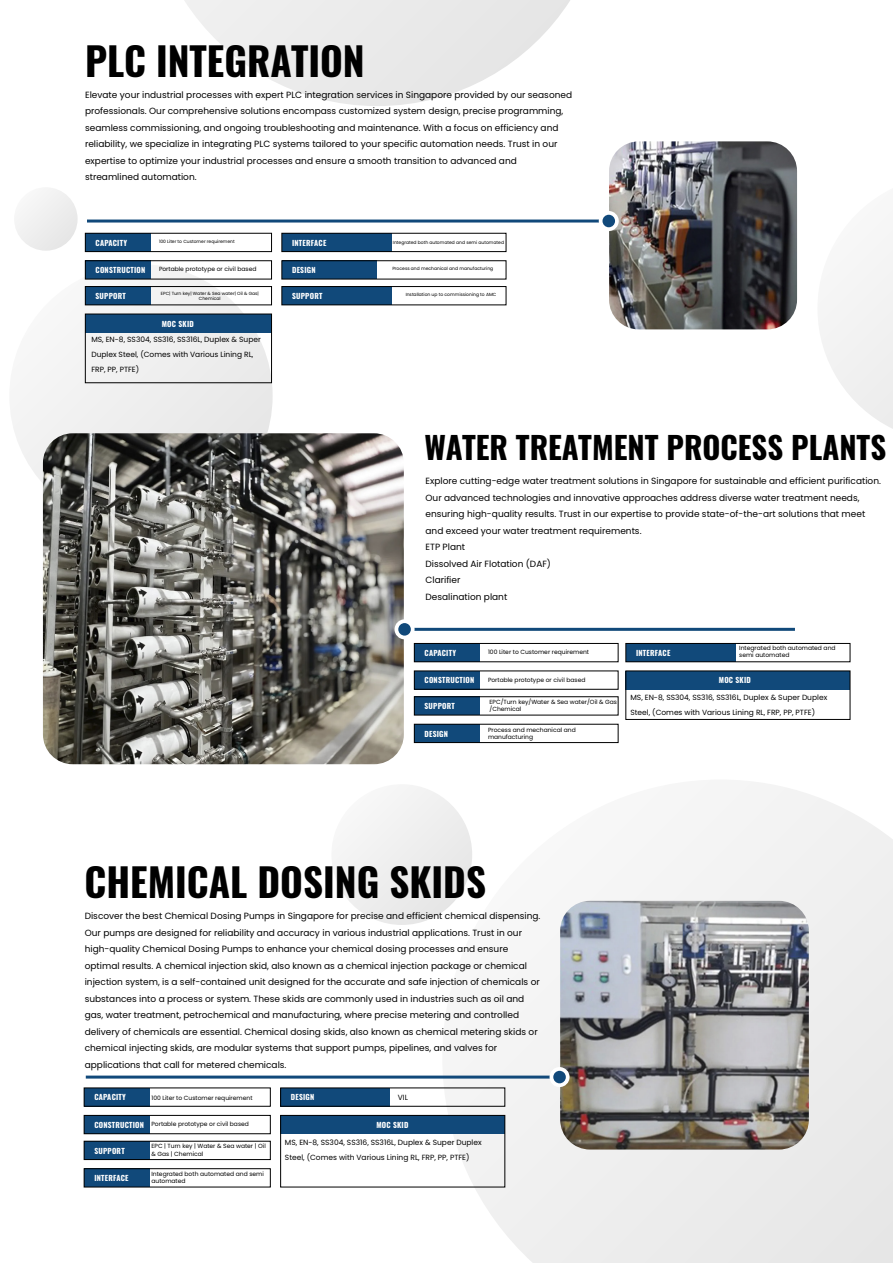
<style>
.page{position:relative;width:893px;height:1263px;background:#fff}
.page>*{position:absolute;margin:0;border:0;box-sizing:border-box;transform-origin:0 0}
.t1{font:700 39px "Oswald";color:#000}
.t2{font:700 30.9px "Oswald";color:#000}
.t3{font:9px/16.5px "Poppins";color:#000}
.t4{font:7.5px/15px "Poppins";color:#000}
.t5{font:700 7.5px "Oswald";letter-spacing:.03em;color:#fff}
.t6{font:6px/7.2px "Poppins";color:#000}
.t7{font:4.5px "Poppins";color:#000}
</style>
<div class="page">
<svg style="left:819px;top:250px;width:74px;height:179px"></svg>
<svg style="left:184px;top:0;width:386px;height:106px"></svg>
<div style="left:9px;top:264px;width:264px;height:263px;background:#f0f0f0;border-radius:132px"></div>
<svg style="left:442px;top:782px;width:451px;height:481px"></svg>
<div style="left:14px;top:187px;width:64px;height:64px;background:#efefef;border-radius:32px"></div>
<div style="left:331px;top:784px;width:141px;height:141px;background:#efefef;border-radius:70px"></div>
<img style="left:609px;top:141px;width:188px;height:188px">
<hr style="left:87px;top:220px;width:522px;height:3px;background:#11497a">
<svg style="left:599px;top:211px;width:20px;height:20px"></svg>
<div style="left:602px;top:215px;width:13px;height:12px;background:#11497a;border-radius:50%"></div>
<div style="left:85px;top:233px;width:66px;height:19px;background:#11497a"></div>
<div style="left:85px;top:233px;width:187px;height:19px;border:1px solid #000"></div>
<div style="left:85px;top:261px;width:66px;height:18px;background:#11497a"></div>
<div style="left:282px;top:233px;width:109px;height:19px;background:#11497a"></div>
<div style="left:281px;top:233px;width:225px;height:19px;border:1px solid #000"></div>
<div style="left:282px;top:261px;width:95px;height:18px;background:#11497a"></div>
<div style="left:282px;top:287px;width:109px;height:18px;background:#11497a"></div>
<div style="left:281px;top:286px;width:225px;height:19px;border:1px solid #000"></div>
<div style="left:85px;top:287px;width:66px;height:18px;background:#11497a"></div>
<div style="left:85px;top:286px;width:187px;height:19px;border:1px solid #000"></div>
<div style="left:85px;top:314px;width:187px;height:18px;background:#11497a"></div>
<div style="left:85px;top:314px;width:187px;height:69px;border:1px solid #000"></div>
<img style="left:43px;top:433px;width:361px;height:331px">
<hr style="left:405px;top:628px;width:390px;height:3px;background:#11497a">
<div style="left:395px;top:619px;width:20px;height:20px;background:#fff;border-radius:50%"></div>
<div style="left:398px;top:623px;width:13px;height:13px;background:#11497a;border-radius:50%"></div>
<div style="left:414px;top:643px;width:66px;height:19px;background:#11497a"></div>
<div style="left:414px;top:643px;width:204px;height:19px;border:1px solid #000"></div>
<div style="left:414px;top:671px;width:66px;height:18px;background:#11497a"></div>
<div style="left:414px;top:670px;width:204px;height:20px;border:1px solid #000"></div>
<div style="left:626px;top:643px;width:109px;height:19px;background:#11497a"></div>
<div style="left:625px;top:643px;width:225px;height:19px;border:1px solid #000"></div>
<div style="left:626px;top:671px;width:224px;height:18px;background:#11497a"></div>
<div style="left:625px;top:670px;width:225px;height:50px;border:1px solid #000"></div>
<div style="left:414px;top:697px;width:66px;height:18px;background:#11497a"></div>
<div style="left:414px;top:724px;width:66px;height:18px;background:#11497a"></div>
<div style="left:414px;top:724px;width:204px;height:19px;border:1px solid #000"></div>
<img style="left:560px;top:901px;width:249px;height:248px">
<hr style="left:86px;top:1075px;width:474px;height:3px;background:#11497a">
<svg style="left:550px;top:1067px;width:20px;height:20px"></svg>
<div style="left:553px;top:1071px;width:13px;height:12px;background:#11497a;border-radius:50%"></div>
<div style="left:84px;top:1088px;width:66px;height:18px;background:#11497a"></div>
<div style="left:84px;top:1087px;width:187px;height:20px;border:1px solid #000"></div>
<div style="left:84px;top:1115px;width:66px;height:19px;background:#11497a"></div>
<div style="left:84px;top:1115px;width:187px;height:19px;border:1px solid #000"></div>
<div style="left:281px;top:1088px;width:109px;height:18px;background:#11497a"></div>
<div style="left:280px;top:1087px;width:225px;height:20px;border:1px solid #000"></div>
<div style="left:281px;top:1115px;width:224px;height:19px;background:#11497a"></div>
<div style="left:280px;top:1115px;width:225px;height:72px;border:1px solid #000"></div>
<div style="left:84px;top:1141px;width:66px;height:18px;background:#11497a"></div>
<div style="left:84px;top:1141px;width:187px;height:19px;border:1px solid #000"></div>
<div style="left:84px;top:1169px;width:66px;height:18px;background:#11497a"></div>
<div style="left:84px;top:1168px;width:187px;height:19px;border:1px solid #000"></div>
<h1 class="t1" style="left:85px;top:35px;width:281px">PLC INTEGRATION</h1>
<p class="t3" style="left:85px;top:86px;width:489px">Elevate your industrial processes with expert PLC integration services in Singapore provided by our seasoned professionals. Our comprehensive solutions encompass customized system design, precise programming, seamless commissioning, and ongoing troubleshooting and maintenance. With a focus on efficiency and reliability, we specialize in integrating PLC systems tailored to your specific automation needs. Trust in our expertise to optimize your industrial processes and ensure a smooth transition to advanced and streamlined automation.</p>
<p class="t7" style="left:159px;top:239px;width:77px">100 Liter to Customer requirement</p>
<p class="t5" style="left:96px;top:237px;width:33px">CAPACITY</p>
<p class="t5" style="left:96px;top:265px;width:51px">CONSTRUCTION</p>
<p class="t6" style="left:159px;top:266px;width:99px">Portable prototype or civil based</p>
<p class="t5" style="left:292px;top:237px;width:36px">INTERFACE</p>
<p class="t7" style="left:393px;top:240px;width:113px">Integrated both automated and semi automated</p>
<p class="t7" style="left:392px;top:266px;width:102px">Process and mechanical and manufacturing</p>
<p class="t5" style="left:292px;top:265px;width:25px">DESIGN</p>
<p class="t7" style="left:161px;top:291px;width:100px">EPC| Turn key| Water &amp; Sea water| Oil &amp; Gas|</p>
<p class="t5" style="left:96px;top:291px;width:32px">SUPPORT</p>
<p class="t7" style="left:199px;top:296px;width:23px">Chemical</p>
<p class="t4" style="left:91px;top:332px;width:171px">MS, EN-8, SS304, SS316, SS316L, Duplex &amp; Super<br>Duplex Steel, (Comes with Various Lining RL,<br>FRP, PP, PTFE)</p>
<p class="t5" style="left:162px;top:318px;width:34px">MOC SKID</p>
<p class="t5" style="left:292px;top:291px;width:32px">SUPPORT</p>
<p class="t7" style="left:406px;top:292px;width:92px">Installation up to commissioning to AMC</p>
<h2 class="t2" style="left:425px;top:426px;width:463px">WATER TREATMENT PROCESS PLANTS</h2>
<p class="t3" style="left:425px;top:473px;width:457px">Explore cutting-edge water treatment solutions in Singapore for sustainable and efficient purification.<br>Our advanced technologies and innovative approaches address diverse water treatment needs, ensuring high-quality results. Trust in our expertise to provide state-of-the-art solutions that meet and exceed your water treatment requirements.<br>ETP Plant<br>Dissolved Air Flotation (DAF)<br>Clarifier<br>Desalination plant</p>
<p class="t5" style="left:425px;top:648px;width:33px">CAPACITY</p>
<p class="t6" style="left:488px;top:648px;width:103px">100 Liter to Customer requirement</p>
<p class="t5" style="left:425px;top:675px;width:51px">CONSTRUCTION</p>
<p class="t6" style="left:488px;top:676px;width:99px">Portable prototype or civil based</p>
<p class="t6" style="left:489px;top:698px;width:129px">EPC/Turn key/Water &amp; Sea water/Oil &amp; Gas</p>
<p class="t5" style="left:425px;top:701px;width:32px">SUPPORT</p>
<p class="t6" style="left:489px;top:705px;width:33px">/Chemical</p>
<p class="t6" style="left:488px;top:726px;width:89px">Process and mechanical and manufacturing</p>
<p class="t5" style="left:425px;top:728px;width:25px">DESIGN</p>
<p class="t6" style="left:739px;top:644px;width:98px">Integrated both automated and</p>
<p class="t5" style="left:636px;top:648px;width:36px">INTERFACE</p>
<p class="t6" style="left:739px;top:651px;width:52px">semi automated</p>
<p class="t4" style="left:630px;top:690px;width:198px">MS, EN-8, SS304, SS316, SS316L, Duplex &amp; Super Duplex<br>Steel, (Comes with Various Lining RL, FRP, PP, PTFE)</p>
<p class="t5" style="left:719px;top:675px;width:34px">MOC SKID</p>
<h1 class="t1" style="left:85px;top:855px;width:403px">CHEMICAL DOSING SKIDS</h1>
<p class="t3" style="left:85px;top:908px;width:457px">Discover the best Chemical Dosing Pumps in Singapore for precise and efficient chemical dispensing.<br>Our pumps are designed for reliability and accuracy in various industrial applications. Trust in our high-quality Chemical Dosing Pumps to enhance your chemical dosing processes and ensure optimal results. A chemical injection skid, also known as a chemical injection package or chemical injection system, is a self-contained unit designed for the accurate and safe injection of chemicals or substances into a process or system. These skids are commonly used in industries such as oil and gas, water treatment, petrochemical and manufacturing, where precise metering and controlled delivery of chemicals are essential. Chemical dosing skids, also known as chemical metering skids or chemical injecting skids, are modular systems that support pumps, pipelines, and valves for applications that call for metered chemicals.</p>
<p class="t5" style="left:94px;top:1092px;width:33px">CAPACITY</p>
<p class="t5" style="left:94px;top:1120px;width:51px">CONSTRUCTION</p>
<p class="t5" style="left:291px;top:1092px;width:25px">DESIGN</p>
<p class="t4" style="left:398px;top:1089px;width:12px">VIL</p>
<p class="t4" style="left:285px;top:1135px;width:198px">MS, EN-8, SS304, SS316, SS316L, Duplex &amp; Super Duplex<br>Steel, (Comes with Various Lining RL, FRP, PP, PTFE)</p>
<p class="t6" style="left:151px;top:1094px;width:103px">100 Liter to Customer requirement</p>
<p class="t6" style="left:151px;top:1120px;width:99px">Portable prototype or civil based</p>
<p class="t5" style="left:376px;top:1120px;width:34px">MOC SKID</p>
<p class="t6" style="left:151px;top:1143px;width:116px">EPC | Turn key | Water &amp; Sea water | Oil &amp; Gas | Chemical</p>
<p class="t5" style="left:94px;top:1145px;width:32px">SUPPORT</p>
<p class="t5" style="left:94px;top:1173px;width:36px">INTERFACE</p>
<p class="t6" style="left:151px;top:1170px;width:114px">Integrated both automated and semi automated</p>
</div>
